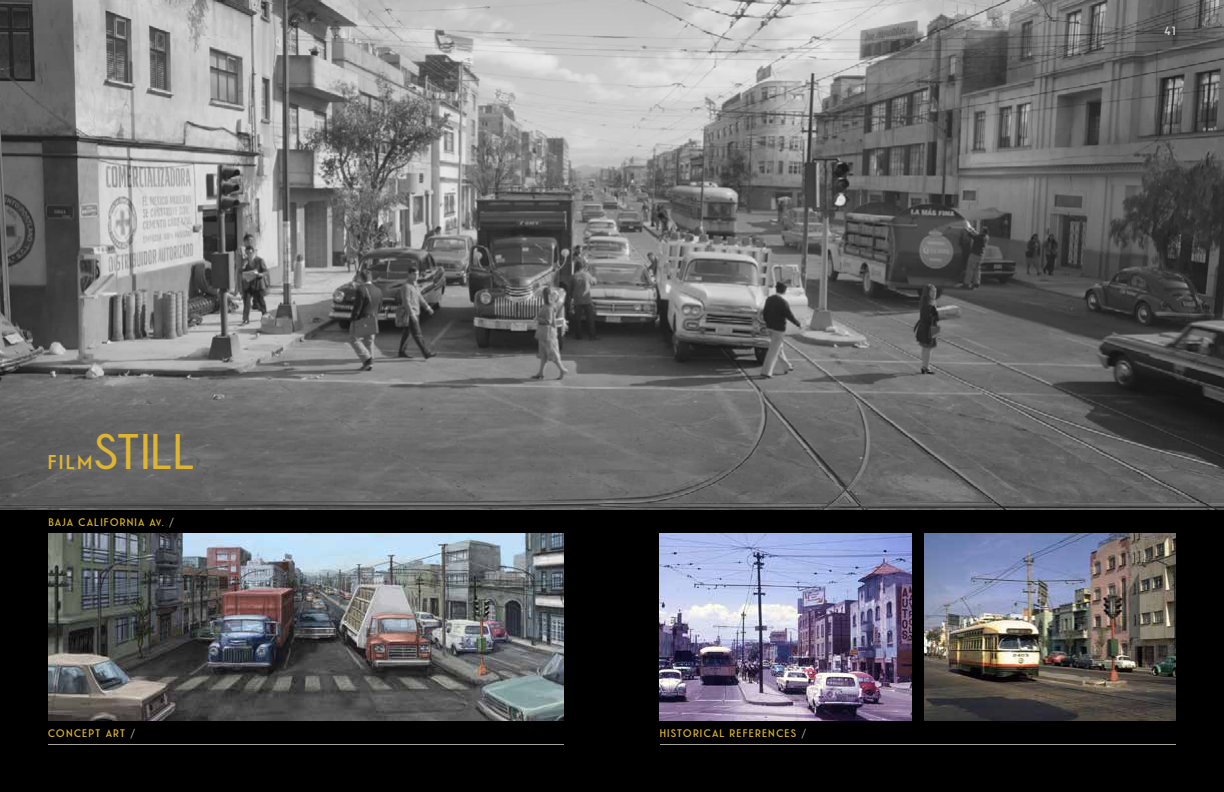
<style>
.page{position:relative;width:1224px;height:792px;background:#000}
.page>*{position:absolute;margin:0;border:0;box-sizing:border-box;transform-origin:0 0}
.t1{font:600 50px "Waverly CF";color:#deb533}
.t2{font:800 20px "Waverly CF";color:#deb533}
.t3{font:800 12px "Waverly CF";color:#d3d2cd}
.t4{font:700 11px "Waverly CF";letter-spacing:.1em;color:#deb533}
.s1{font-weight:500;color:#d3d2cd}
</style>
<div class="page">
<img style="left:0;top:0;width:1224px;height:510px">
<hr style="left:48px;top:744px;width:516px;height:1px;background:#a7a59a">
<hr style="left:660px;top:744px;width:516px;height:1px;background:#a7a59a">
<img style="left:48px;top:533px;width:516px;height:188px">
<img style="left:924px;top:533px;width:252px;height:188px">
<img style="left:660px;top:533px;width:252px;height:188px">
<h1 class="t1" style="left:94px;top:421px;width:103px">STILL</h1>
<h2 class="t2" style="left:48px;top:449px;width:46px">FILM</h2>
<p class="t4" style="left:48px;top:516px;width:127px">BAJA CALIFORNIA Av. <span class="s1">/</span></p>
<p class="t4" style="left:48px;top:726px;width:89px">CONCEPT ART <span class="s1">/</span></p>
<p class="t4" style="left:660px;top:726px;width:148px">HISTORICAL REFERENCES <span class="s1">/</span></p>
<p class="t3" style="left:1164px;top:23px;width:13px">41</p>
</div>
